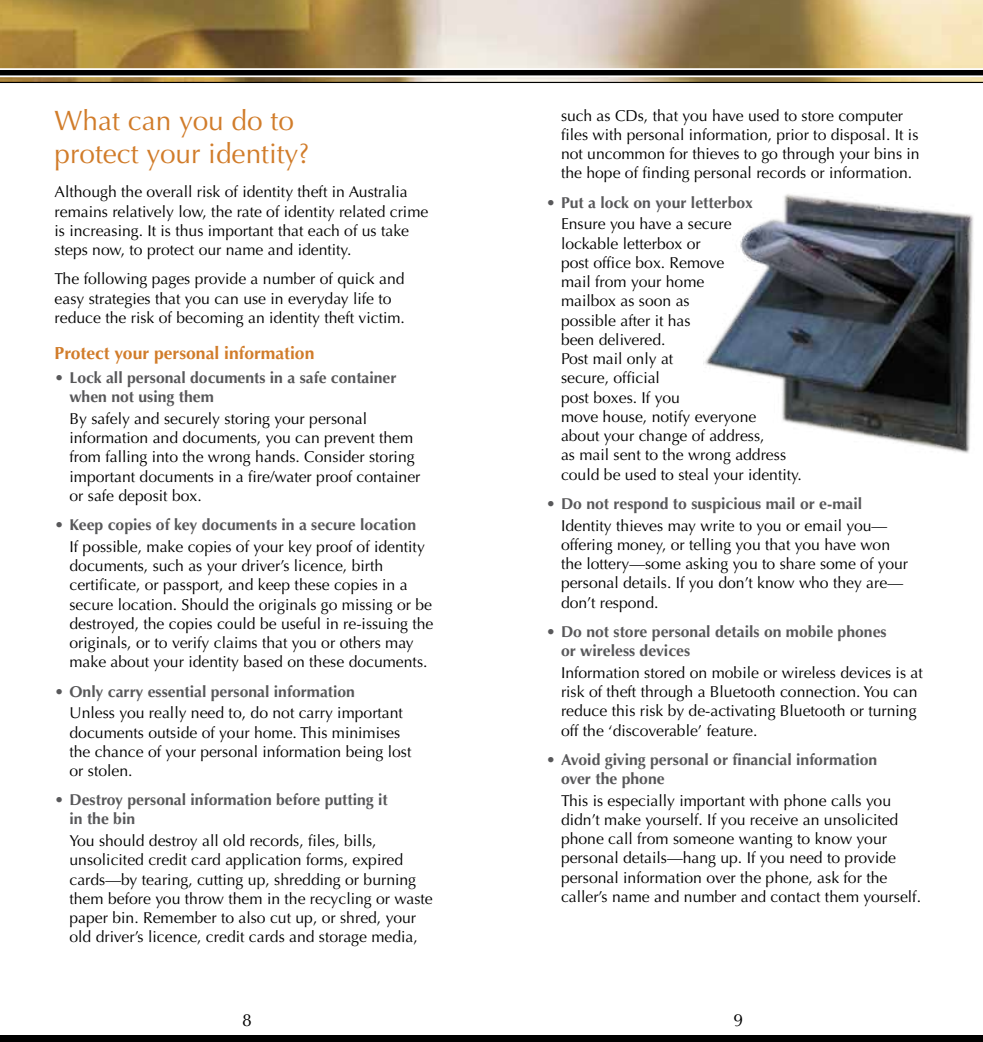
<style>
.page{position:relative;width:983px;height:1042px;background:#fff}
.page>*{position:absolute;margin:0;border:0;box-sizing:border-box;transform-origin:0 0}
.Head{font:28px/33.6px "Optima";color:#d17c2a}
.Head_2{font:700 17.5px "Optima";color:#d17c2a}
.t1{font:17.5px "Optima";color:#000}
.Bullet{font:15.75px/19.2px "Optima";color:#000}
.Text{font:15.75px/19.2px "Optima";color:#000}
.Bullet_black_80{font:700 15.75px/19.2px "Optima";color:#58585a}
.Bullet_bold{font:700 15.75px/19.2px "Optima";color:#58585a}
.s1{font-weight:400}
</style>
<div class="page">
<svg style="left:0;top:0;width:982px;height:83px;background:#b59e71"></svg>
<svg style="left:0;top:68px;width:982px;height:9px"></svg>
<div style="left:0;top:1035px;width:982px;height:7px;background:#000"></div>
<img style="left:703px;top:194px;width:271px;height:259px">
<p class="Head" style="left:55px;top:104px;width:256px">What can you do to protect your identity?</p>
<p class="Text" style="left:55px;top:183px;width:375px">Although the overall risk of identity theft in Australia remains relatively low, the rate of identity related crime is increasing. It is thus important that each of us take steps now, to protect our name and identity.</p>
<p class="Text" style="left:55px;top:269px;width:352px">The following pages provide a number of quick and easy strategies that you can use in everyday life to reduce the risk of becoming an identity theft victim.</p>
<p class="Head_2" style="left:55px;top:342px;width:261px">Protect your personal information</p>
<p class="Bullet_bold" style="left:69px;top:368px;width:328px;text-indent:-15px"><span class="s1">•</span> Lock all personal documents in a safe container when not using them</p>
<p class="Bullet" style="left:69px;top:409px;width:352px">By safely and securely storing your personal information and documents, you can prevent them from falling into the wrong hands. Consider storing important documents in a fire/water proof container or safe deposit box.</p>
<p class="Bullet_black_80" style="left:55px;top:515px;width:363px"><span class="s1">•</span> Keep copies of key documents in a secure location</p>
<p class="Bullet" style="left:69px;top:537px;width:365px">If possible, make copies of your key proof of identity documents, such as your driver’s licence, birth certificate, or passport, and keep these copies in a secure location. Should the originals go missing or be destroyed, the copies could be useful in re-issuing the originals, or to verify claims that you or others may make about your identity based on these documents.</p>
<p class="Bullet_black_80" style="left:55px;top:682px;width:302px">• Only carry essential personal information</p>
<p class="Bullet" style="left:69px;top:703px;width:343px">Unless you really need to, do not carry important documents outside of your home. This minimises the chance of your personal information being lost or stolen.</p>
<p class="Bullet_black_80" style="left:69px;top:790px;width:320px;text-indent:-15px">• Destroy personal information before putting it in the bin</p>
<p class="Bullet" style="left:69px;top:831px;width:364px">You should destroy all old records, files, bills, unsolicited credit card application forms, expired cards—by tearing, cutting up, shredding or burning them before you throw them in the recycling or waste paper bin. Remember to also cut up, or shred, your old driver’s licence, credit cards and storage media,</p>
<p class="Bullet" style="left:561px;top:106px;width:360px">such as CDs, that you have used to store computer files with personal information, prior to disposal. It is not uncommon for thieves to go through your bins in the hope of finding personal records or information.</p>
<p class="Bullet_black_80" style="left:546px;top:193px;width:208px">• Put a lock on your letterbox</p>
<p class="Bullet" style="left:561px;top:215px;width:242px">Ensure you have a secure<br>lockable letterbox or<br>post office box. Remove<br>mail from your home<br>mailbox as soon as<br>possible after it has<br>been delivered.<br>Post mail only at<br>secure, official<br>post boxes. If you<br>move house, notify everyone<br>about your change of address,<br>as mail sent to the wrong address could be used to steal your identity.</p>
<p class="Bullet_black_80" style="left:546px;top:494px;width:317px">• Do not respond to suspicious mail or e-mail</p>
<p class="Bullet" style="left:561px;top:516px;width:348px">Identity thieves may write to you or email you— offering money, or telling you that you have won the lottery—some asking you to share some of your personal details. If you don’t know who they are— don’t respond.</p>
<p class="Bullet_black_80" style="left:561px;top:622px;width:327px;text-indent:-15px">• Do not store personal details on mobile phones or wireless devices</p>
<p class="Bullet" style="left:561px;top:663px;width:363px">Information stored on mobile or wireless devices is at risk of theft through a Bluetooth connection. You can reduce this risk by de-activating Bluetooth or turning off the ‘discoverable’ feature.</p>
<p class="Bullet_black_80" style="left:561px;top:750px;width:318px;text-indent:-15px">• Avoid giving personal or financial information over the phone</p>
<p class="Bullet" style="left:561px;top:791px;width:361px">This is especially important with phone calls you didn’t make yourself. If you receive an unsolicited phone call from someone wanting to know your personal details—hang up. If you need to provide personal information over the phone, ask for the caller’s name and number and contact them yourself.</p>
<p class="t1" style="left:242px;top:1010px;width:11px">8</p>
<p class="t1" style="left:733px;top:1010px;width:11px">9</p>
</div>
